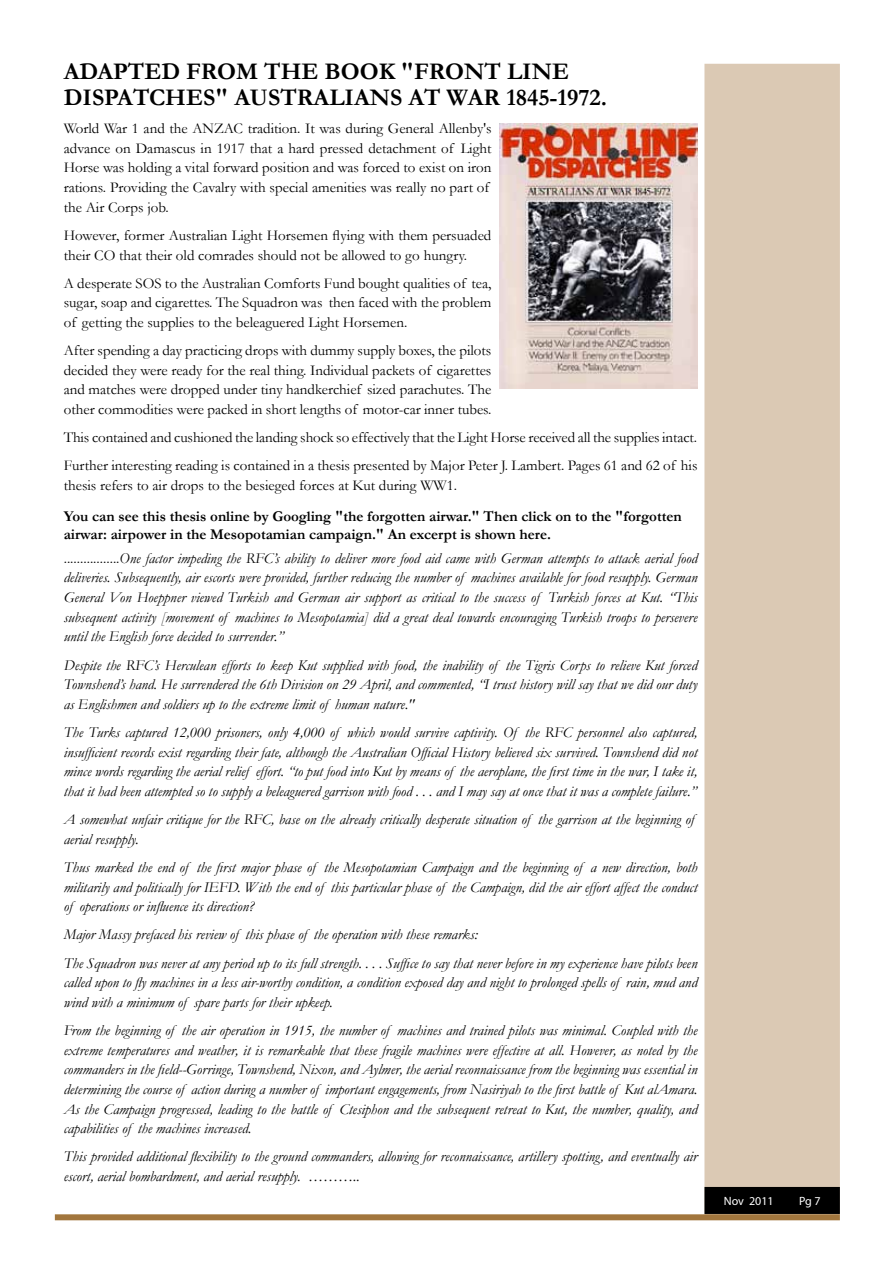
<style>
.page{position:relative;width:893px;height:1263px;background:#fff}
.page>*{position:absolute;margin:0;border:0;box-sizing:border-box;transform-origin:0 0}
.t1{font:700 24px/25.5px "Garamond";color:#000}
.t2{font:italic 15px/19.6px "Garamond";color:#000;text-align:justify}
.t3{font:15px/19.6px "Garamond";color:#000}
.t4{font:700 15px/18px "Garamond";color:#000}
.t5{font:12px "Myriad Pro";color:#fff}
.s1{font-style:normal}
</style>
<div class="page">
<div style="left:704px;top:64px;width:136px;height:1151px;background:#dbc9b4;border:2px solid #dbc9b4"></div>
<div style="left:55px;top:1214px;width:785px;height:6px;background:#a2763d"></div>
<div style="left:705px;top:1188px;width:134px;height:25px;background:#000"></div>
<div style="left:704px;top:1187px;width:136px;height:27px;border:2px solid #000"></div>
<img style="left:500px;top:123px;width:197px;height:266px">
<h1 class="t1" style="left:64px;top:59px;width:507px">Adapted from the book "Front Line<br>Dispatc</h1>
<h1 class="t1" style="left:165px;top:84px;width:165px">hes " Australians</h1>
<h1 class="t1" style="left:408px;top:84px;width:200px">at War 1845-1972.</h1>
<p class="t3" style="left:64px;top:118px;width:429px">World War 1 and the ANZAC tradition. It was during General Allenby's advance on Damascus in 1917 that a hard pressed detachment of Light Horse was holding a vital forward position and was forced to exist on iron rations. Providing the Cavalry with special amenities was really no part of the Air Corps job.</p>
<p class="t3" style="left:64px;top:225px;width:429px">However, former Australian Light Horsemen flying with them persuaded their CO that their old comrades should not be allowed to go hungry.</p>
<p class="t3" style="left:64px;top:273px;width:429px;text-align:justify">A desperate SOS to the Australian Comforts Fund bought qualities of tea, sugar, soap and cigarettes. The Squadron was then faced with the problem of getting the supplies to the beleaguered Light Horsemen.</p>
<p class="t3" style="left:64px;top:340px;width:429px;text-align:justify">After spending a day practicing drops with dummy supply boxes, the pilots decided they were ready for the real thing. Individual packets of cigarettes and matches were dropped under tiny handkerchief sized parachutes. The other commodities were packed in short lengths of motor-car inner tubes.</p>
<p class="t3" style="left:64px;top:423px;width:635px;line-height:28.2px">This contained and cushioned the landing shock so effectively that the Light Horse received all the supplies intact.<br>Further interesting reading is contained in a thesis presented by Major Peter J. Lambert. Pages 61 and 62 of his</p>
<p class="t3" style="left:64px;top:475px;width:395px">thesis refers to air drops to the besieged forces at Kut during WW1.</p>
<p class="t4" style="left:64px;top:507px;width:619px">You can see this thesis online by Googling "the forgotten airwar." Then click on to the "forgotten airwar: airpower in the Mesopotamian campaign." An excerpt is shown here.</p>
<p class="t2" style="left:64px;top:548px;width:635px"><span class="s1">.................</span>One factor impeding the RFC’s ability to deliver more food aid came with German attempts to attack aerial food deliveries. Subsequently, air escorts were provided, further reducing the number of machines available for food resupply. German General Von Hoeppner viewed Turkish and German air support as critical to the success of Turkish forces at Kut. “This subsequent activity [movement of machines to Mesopotamia] did a great deal towards encouraging Turkish troops to persevere until the English force decided to surrender.”</p>
<p class="t2" style="left:64px;top:655px;width:635px">Despite the RFC’s Herculean efforts to keep Kut supplied with food, the inability of the Tigris Corps to relieve Kut forced Townshend’s hand. He surrendered the 6th Division on 29 April, and commented, “I trust history will say that we did our duty as Englishmen and soldiers up to the extreme limit of human nature."</p>
<p class="t2" style="left:64px;top:722px;width:635px">The Turks captured 12,000 prisoners, only 4,000 of which would survive captivity. Of the RFC personnel also captured, insufficient records exist regarding their fate, although the Australian Official History believed six survived. Townshend did not mince words regarding the aerial relief effort. “to put food into Kut by means of the aeroplane, the first time in the war, I take it, that it had been attempted so to supply a beleaguered garrison with food . . . and I may say at once that it was a complete failure.”</p>
<p class="t2" style="left:64px;top:809px;width:632px">A somewhat unfair critique for the RFC, base on the already critically desperate situation of the garrison at the beginning of aerial resupply.</p>
<p class="t2" style="left:64px;top:857px;width:635px">Thus marked the end of the first major phase of the Mesopotamian Campaign and the beginning of a new direction, both militarily and politically for IEFD. With the end of this particular phase of the Campaign, did the air effort affect the conduct of operations or influence its direction?</p>
<p class="t2" style="left:64px;top:920px;width:635px;line-height:28.2px">Major Massy prefaced his review of this phase of the operation with these remarks:<br>The Squadron was never at any period up to its full strength. . . . Suffice to say that never before in my experience have pilots been</p>
<p class="t2" style="left:64px;top:972px;width:635px">called upon to fly machines in a less air-worthy condition, a condition exposed day and night to prolonged spells of rain, mud and wind with a minimum of spare parts for their upkeep.</p>
<p class="t2" style="left:64px;top:1020px;width:635px">From the beginning of the air operation in 1915, the number of machines and trained pilots was minimal. Coupled with the extreme temperatures and weather, it is remarkable that these fragile machines were effective at all. However, as noted by the commanders in the field--Gorringe, Townshend, Nixon, and Aylmer, the aerial reconnaissance from the beginning was essential in determining the course of action during a number of important engagements, from Nasiriyah to the first battle of Kut alAmara.<br>As the Campaign progressed, leading to the battle of Ctesiphon and the subsequent retreat to Kut, the number, quality, and capabilities of the machines increased.</p>
<p class="t2" style="left:64px;top:1147px;width:635px">This provided additional flexibility to the ground commanders, allowing for reconnaissance, artillery spotting, and eventually air escort, aerial bombardment, and aerial resupply. ………..</p>
<p class="t5" style="left:724px;top:1193px;width:51px">Nov 2011</p>
<p class="t5" style="left:799px;top:1193px;width:23px">Pg 7</p>
</div>
